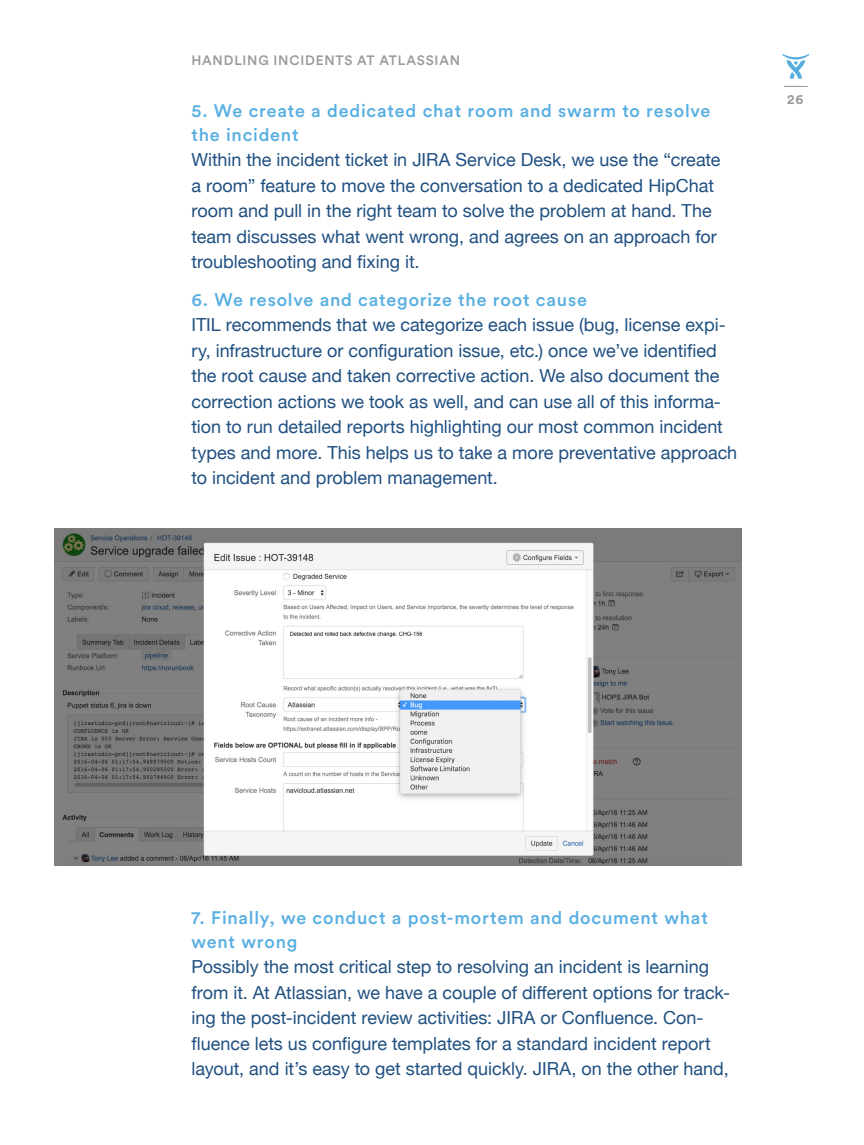
<style>
.page{position:relative;width:864px;height:1145px;background:#fff}
.page>*{position:absolute;margin:0;border:0;box-sizing:border-box;transform-origin:0 0}
.t1{font:18px/25.5px "Helvetica Neue";color:#205081}
.t2{font:500 18px/24px "Circular Pro";letter-spacing:.045em;color:#59afe1}
.t3{font:500 13.5px "Circular Pro";letter-spacing:.055em;color:#999}
.t4{font:700 13.5px "Circular Pro";color:#999}
</style>
<div class="page">
<svg style="left:784px;top:86px;width:24px;height:1px"></svg>
<svg style="left:782px;top:54px;width:27px;height:25px"></svg>
<img style="left:54px;top:528px;width:687px;height:337px">
<p class="t3" style="left:191px;top:51px;width:270px">HANDLING INCIDENTS AT ATLASSIAN</p>
<p class="t2" style="left:191px;top:97px;width:521px">5. We create a dedicated chat room and swarm to resolve the incident</p>
<p class="t1" style="left:191px;top:148px;width:531px">Within the incident ticket in JIRA Service Desk, we use the “create a room” feature to move the conversation to a dedicated HipChat room and pull in the right team to solve the problem at hand. The team discusses what went wrong, and agrees on an approach for troubleshooting and fixing it.</p>
<p class="t2" style="left:191px;top:286px;width:397px">6. We resolve and categorize the root cause</p>
<p class="t1" style="left:191px;top:313px;width:547px">ITIL recommends that we categorize each issue (bug, license expi&shy;ry, infrastructure or configuration issue, etc.) once we’ve identified the root cause and taken corrective action. We also document the correction actions we took as well, and can use all of this informa&shy;tion to run detailed reports highlighting our most common incident types and more. This helps us to take a more preventative approach to incident and problem management.</p>
<p class="t4" style="left:787px;top:90px;width:18px">26</p>
<p class="t2" style="left:191px;top:904px;width:518px">7. Finally, we conduct a post-mortem and document what went wrong</p>
<p class="t1" style="left:191px;top:955px;width:540px">Possibly the most critical step to resolving an incident is learning from it. At Atlassian, we have a couple of different options for track&shy;ing the post-incident review activities: JIRA or Confluence. Con&shy;fluence lets us configure templates for a standard incident report layout, and it’s easy to get started quickly. JIRA, on the other hand,</p>
</div>
